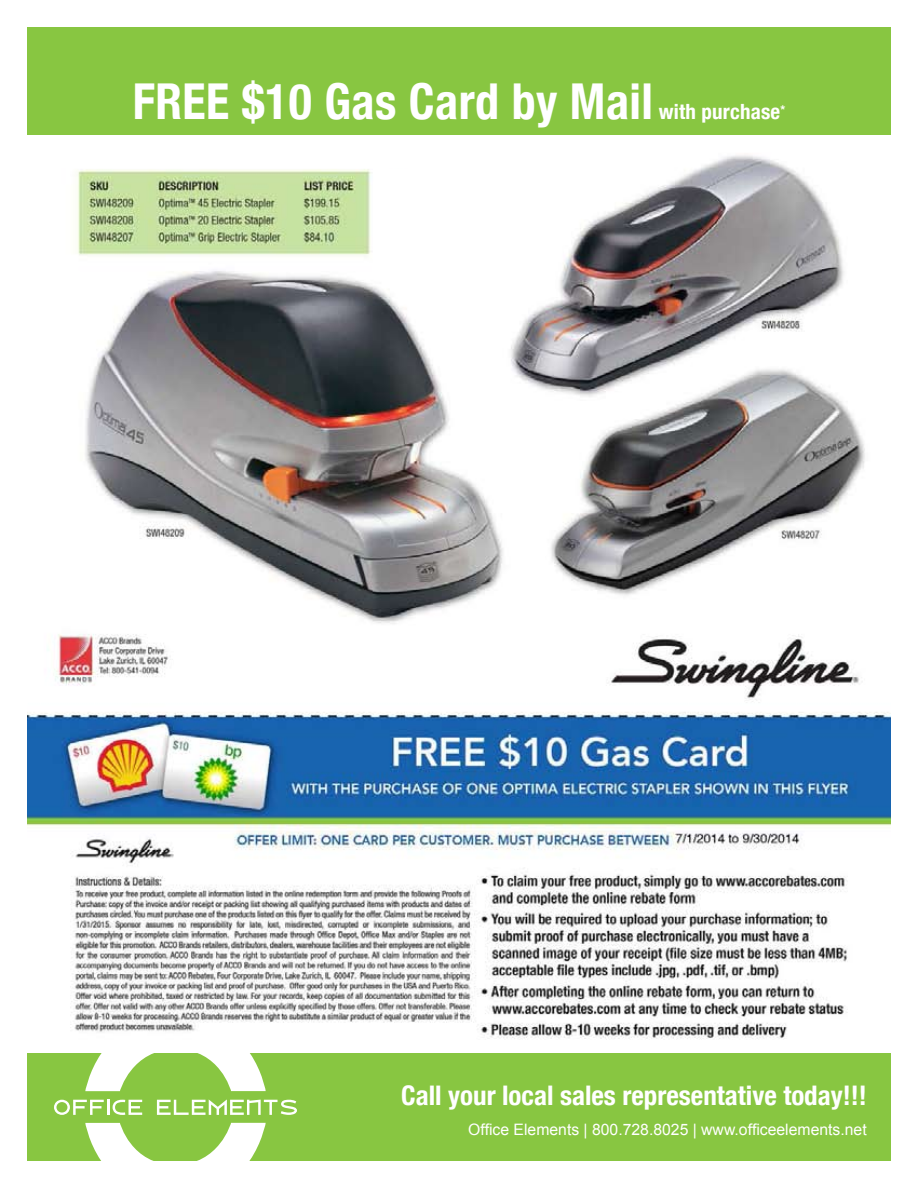
<style>
.page{position:relative;width:918px;height:1188px;background:#fff}
.page>*{position:absolute;margin:0;border:0;box-sizing:border-box;transform-origin:0 0}
.t1{font:700 condensed 49.5px "Helvetica Neue";letter-spacing:.01em;color:#fff}
.t2{font:700 condensed 27px "Helvetica Neue";color:#fff}
.t3{font:700 condensed 21px "Helvetica Neue";letter-spacing:.01em;color:#fff}
.t4{font:15.75px "Arial";color:#fff}
</style>
<div class="page">
<img style="left:27px;top:155px;width:864px;height:885px">
<img style="left:27px;top:715px;width:862px;height:110px">
<div style="left:27px;top:1053px;width:864px;height:108px;background:#88c641"></div>
<svg style="left:85px;top:1123px;width:181px;height:38px"></svg>
<svg style="left:54px;top:1100px;width:88px;height:15px"></svg>
<svg style="left:157px;top:1099px;width:140px;height:16px"></svg>
<svg style="left:85px;top:1053px;width:181px;height:38px"></svg>
<div style="left:27px;top:27px;width:864px;height:108px;background:#88c641"></div>
<h1 class="t1" style="left:133px;top:72px;width:522px">FREE $10 Gas Card by Mail</h1>
<h3 class="t3" style="left:659px;top:99px;width:128px">with purchase<sup>*</sup></h3>
<h2 class="t2" style="left:401px;top:1079px;width:467px">Call your local sales representative today!!!</h2>
<p class="t4" style="left:468px;top:1119px;width:400px">Office Elements | 800.728.8025 | www.officeelements.net</p>
</div>
